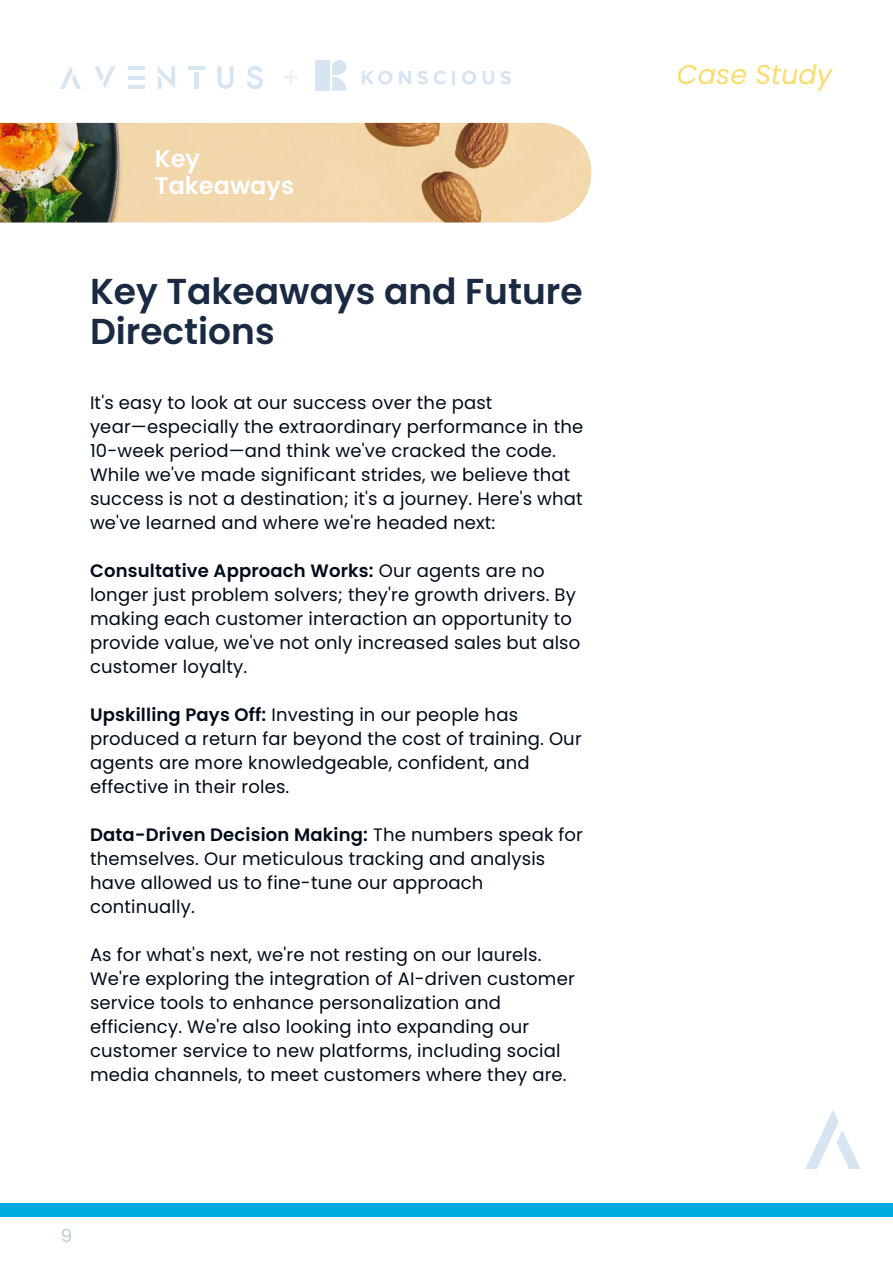
<style>
.page{position:relative;width:893px;height:1263px;background:#fff}
.page>*{position:absolute;margin:0;border:0;box-sizing:border-box;transform-origin:0 0}
.t1{font:600 36px/40.2px "Poppins";color:#1a2a42}
.t2{font:italic 27.15px "Poppins";color:#fbdc6f}
.t3{font:600 24px/27px "Poppins";color:#fff}
.t4{font:18px/24px "Poppins";letter-spacing:.01em;color:#020b19}
.t5{font:18px "Poppins";color:#becbd3}
.s1{font-weight:600}
</style>
<div class="page">
<div style="left:316px;top:60px;width:14px;height:31px;background:#d6e5f1"></div>
<svg style="left:332px;top:76px;width:14px;height:15px"></svg>
<div style="left:332px;top:60px;width:14px;height:14px;background:#d6e5f1;border-radius:50%"></div>
<div style="left:332px;top:67px;width:7px;height:7px;background:#d6e5f1"></div>
<svg style="left:362px;top:71px;width:31px;height:14px"></svg>
<svg style="left:399px;top:71px;width:12px;height:13px"></svg>
<svg style="left:417px;top:71px;width:11px;height:14px"></svg>
<svg style="left:434px;top:71px;width:12px;height:14px"></svg>
<svg style="left:452px;top:71px;width:3px;height:13px"></svg>
<svg style="left:462px;top:71px;width:14px;height:14px"></svg>
<svg style="left:483px;top:71px;width:11px;height:14px"></svg>
<svg style="left:500px;top:71px;width:11px;height:14px"></svg>
<hr style="left:128px;top:66px;width:17px;height:4px;background:#d6e5f1">
<hr style="left:128px;top:85px;width:17px;height:4px;background:#d6e5f1">
<hr style="left:128px;top:76px;width:17px;height:3px;background:#d6e5f1">
<hr style="left:194px;top:72px;width:4px;height:17px;background:#d6e5f1">
<hr style="left:188px;top:66px;width:16px;height:4px;background:#d6e5f1">
<svg style="left:217px;top:66px;width:17px;height:23px"></svg>
<svg style="left:60px;top:67px;width:21px;height:22px"></svg>
<svg style="left:94px;top:66px;width:21px;height:23px"></svg>
<svg style="left:158px;top:66px;width:17px;height:23px"></svg>
<svg style="left:247px;top:66px;width:16px;height:23px"></svg>
<svg style="left:284px;top:70px;width:14px;height:14px"></svg>
<svg style="left:805px;top:1110px;width:56px;height:59px"></svg>
<div style="left:0;top:1203px;width:893px;height:14px;background:#00a9e0"></div>
<img style="left:0;top:123px;width:591px;height:99px">
<h3 class="t3" style="left:155px;top:145px;width:141px">Key<br>Takeaways</h3>
<h1 class="t1" style="left:90px;top:272px;width:494px">Key Takeaways and Future<br>Directions</h1>
<p class="t4" style="left:90px;top:390px;width:495px">It's easy to look at our success over the past year—especially the extraordinary performance in the 10-week period—and think we've cracked the code.<br>While we've made significant strides, we believe that success is not a destination; it's a journey. Here's what we've learned and where we're headed next:</p>
<p class="t4" style="left:90px;top:558px;width:492px"><span class="s1">Consultative Approach Works:</span> Our agents are no longer just problem solvers; they're growth drivers. By making each customer interaction an opportunity to provide value, we've not only increased sales but also customer loyalty.</p>
<p class="t4" style="left:90px;top:702px;width:493px"><span class="s1">Upskilling Pays Off:</span> Investing in our people has produced a return far beyond the cost of training. Our agents are more knowledgeable, confident, and effective in their roles.</p>
<p class="t4" style="left:90px;top:822px;width:494px"><span class="s1">Data-Driven Decision Making:</span> The numbers speak for themselves. Our meticulous tracking and analysis have allowed us to fine-tune our approach continually.</p>
<p class="t4" style="left:90px;top:942px;width:486px">As for what's next, we're not resting on our laurels.<br>We're exploring the integration of AI-driven customer service tools to enhance personalization and efficiency. We're also looking into expanding our customer service to new platforms, including social media channels, to meet customers where they are.</p>
<p class="t5" style="left:61px;top:1225px;width:13px">9</p>
<h2 class="t2" style="left:677px;top:59px;width:157px">Case Study</h2>
</div>
